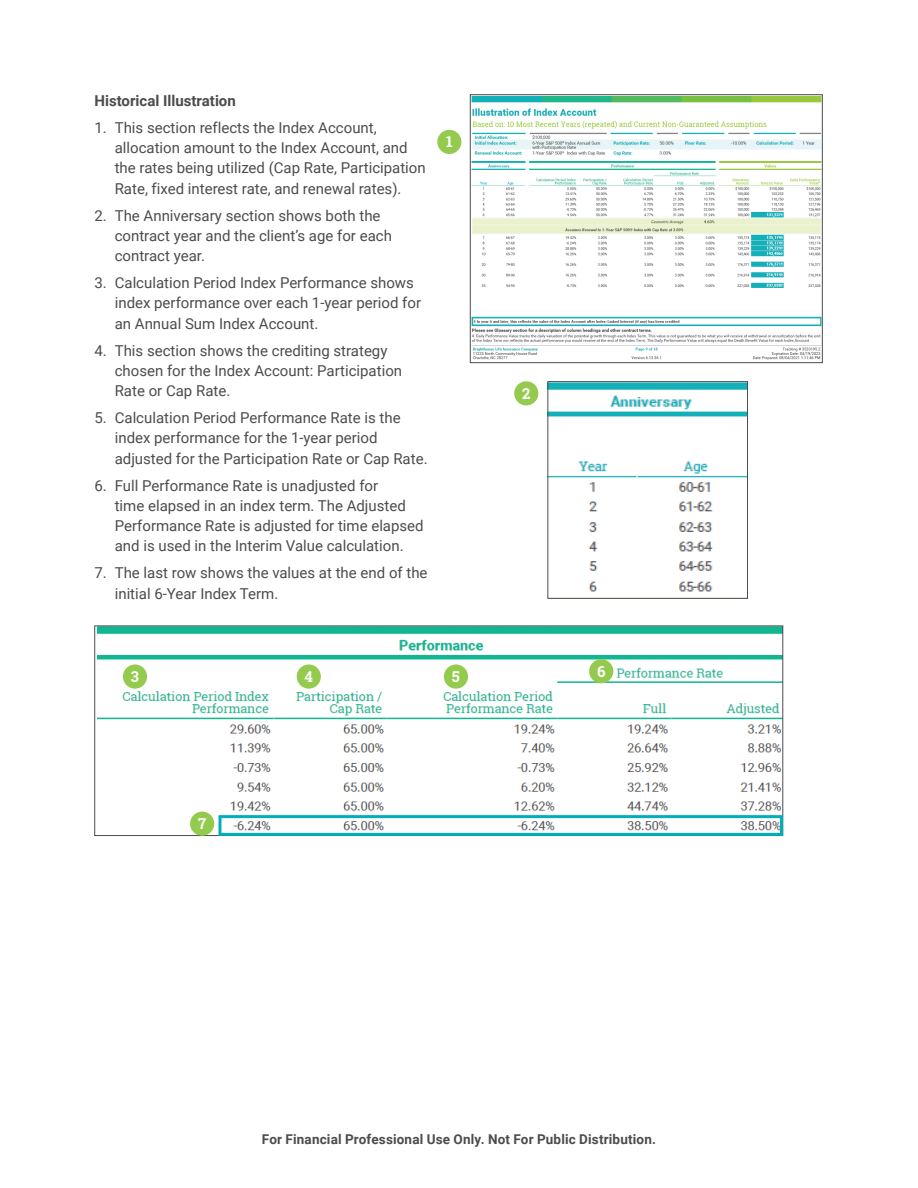
<style>
.page{position:relative;width:918px;height:1188px;background:#fff}
.page>*{position:absolute;margin:0;border:0;box-sizing:border-box;transform-origin:0 0}
.t1{font:15px/20.2px "Roboto";color:#4b4c4d}
.t2{font:700 15px "Roboto";color:#4b4c4d}
.t3{font:700 15px "Roboto Slab";color:#fff}
.t4{font:700 13.5px "Roboto";letter-spacing:.01em;color:#4b4c4d}
</style>
<div class="page">
<img style="left:472px;top:96px;width:349px;height:264px">
<div style="left:470px;top:94px;width:353px;height:269px;border:1px solid #4b4c4d"></div>
<img style="left:550px;top:383px;width:196px;height:209px">
<div style="left:548px;top:381px;width:200px;height:218px;border:1px solid #4b4c4d"></div>
<div style="left:514px;top:381px;width:24px;height:24px;background:#94ca4e;border-radius:50%"></div>
<div style="left:437px;top:130px;width:24px;height:24px;background:#94ca4e;border-radius:50%"></div>
<img style="left:97px;top:628px;width:684px;height:206px">
<div style="left:123px;top:664px;width:24px;height:25px;background:#94ca4e;border-radius:50%"></div>
<div style="left:190px;top:812px;width:24px;height:24px;background:#94ca4e;border-radius:50%"></div>
<div style="left:297px;top:664px;width:24px;height:25px;background:#94ca4e;border-radius:50%"></div>
<div style="left:218px;top:815px;width:565px;height:21px;border:3px solid #00afb9"></div>
<div style="left:444px;top:664px;width:24px;height:25px;background:#94ca4e;border-radius:50%"></div>
<div style="left:589px;top:659px;width:24px;height:24px;background:#94ca4e;border-radius:50%"></div>
<p class="t2" style="left:94px;top:90px;width:143px">Historical Illustration</p>
<p class="t1" style="left:115px;top:117px;width:313px;text-indent:-20px">1. This section reflects the Index Account, allocation amount to the Index Account, and the rates being utilized (Cap Rate, Participation Rate, fixed interest rate, and renewal rates).</p>
<p class="t1" style="left:115px;top:204px;width:279px;text-indent:-20px">2. The Anniversary section shows both the contract year and the client’s age for each contract year.</p>
<p class="t1" style="left:115px;top:272px;width:308px;text-indent:-20px">3. Calculation Period Index Performance shows index performance over each 1-year period for an Annual Sum Index Account.</p>
<p class="t1" style="left:115px;top:339px;width:289px;text-indent:-20px">4. This section shows the crediting strategy chosen for the Index Account: Participation<br>Rate or Cap Rate.</p>
<p class="t1" style="left:115px;top:407px;width:314px;text-indent:-20px">5. Calculation Period Performance Rate is the index performance for the 1-year period adjusted for the Participation Rate or Cap Rate.</p>
<p class="t1" style="left:115px;top:474px;width:310px;text-indent:-20px">6. Full Performance Rate is unadjusted for<br>time elapsed in an index term. The Adjusted Performance Rate is adjusted for time elapsed and is used in the Interim Value calculation.</p>
<p class="t1" style="left:115px;top:562px;width:314px;text-indent:-20px">7. The last row shows the values at the end of the initial 6-Year Index Term.</p>
<p class="t3" style="left:446px;top:132px;width:8px">1</p>
<p class="t3" style="left:522px;top:383px;width:10px">2</p>
<p class="t3" style="left:131px;top:666px;width:10px">3</p>
<p class="t3" style="left:198px;top:813px;width:10px">7</p>
<p class="t3" style="left:305px;top:666px;width:10px">4</p>
<p class="t3" style="left:452px;top:666px;width:9px">5</p>
<p class="t3" style="left:597px;top:661px;width:10px">6</p>
<p class="t4" style="left:262px;top:1130px;width:396px">For Financial Professional Use Only. Not For Public Distribution.</p>
</div>
